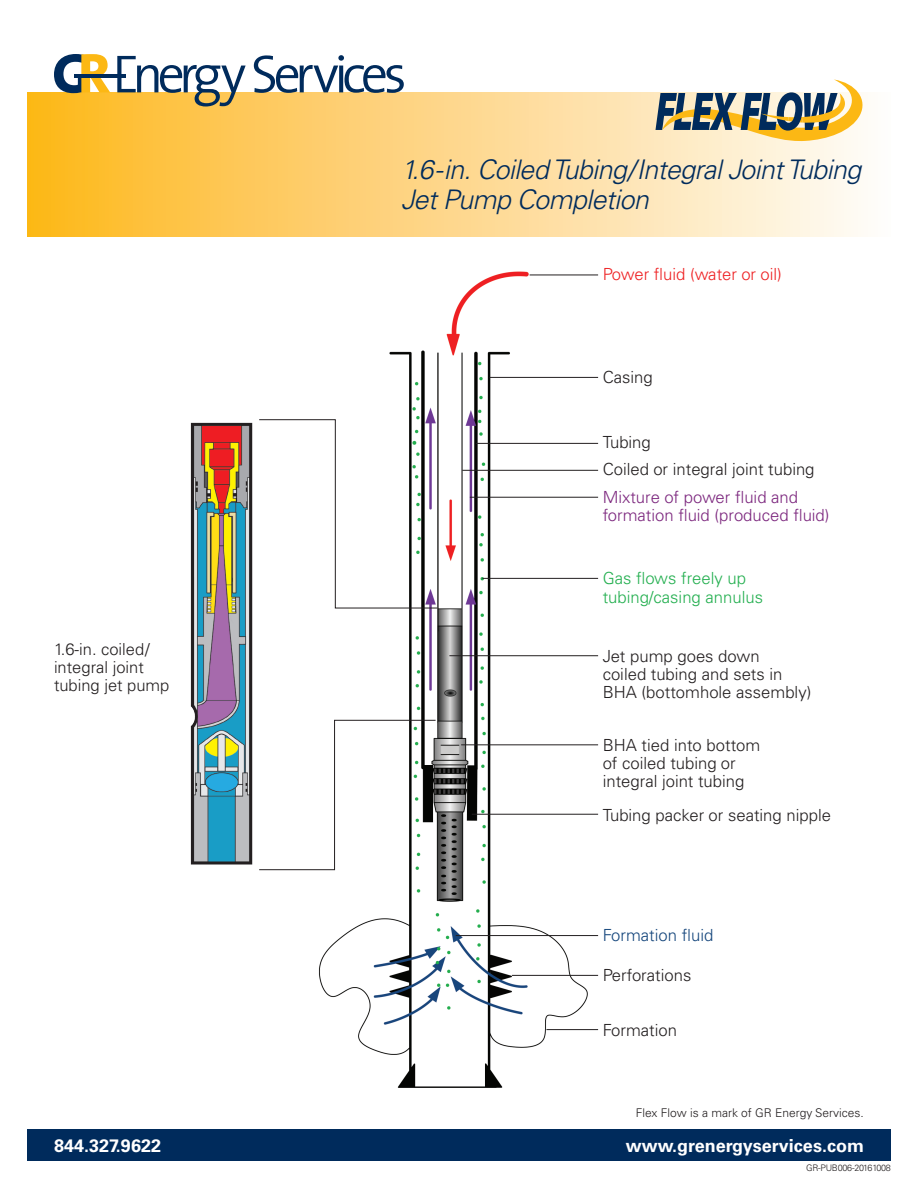
<style>
.page{position:relative;width:918px;height:1188px;background:#fff}
.page>*{position:absolute;margin:0;border:0;box-sizing:border-box;transform-origin:0 0}
.t1{font:italic 300 27px/30px "Univers LT Pro 45";letter-spacing:-.025em;color:#002b5c}
.t2{font:700 18px "Univers LT Pro 65";color:#fff}
.t3{font:300 16.65px/18.1px "Univers LT Pro 45";color:#231f20}
.t4{font:300 16.65px/18.1px "Univers LT Pro 45";color:#24af50}
.t5{font:300 16.65px "Univers LT Pro 45";color:#7c277e}
.t6{font:300 16.65px "Univers LT Pro 45";color:#ee2123}
.t7{font:300 16.65px "Univers LT Pro 45";color:#15467c}
.t8{font:300 16.5px/18px "Univers LT Pro 45";color:#231f20}
.t9{font:300 12px "Univers LT Pro 45";color:#231f20}
.Paragraph_Style_10_1{font:300 9px "Univers LT Pro 45";letter-spacing:-.025em;color:#231f20}
.s1{color:#7c277e}
</style>
<div class="page">
<div style="left:27px;top:93px;width:864px;height:144px;background:linear-gradient(to right,#feb71e,#fefbfb)"></div>
<svg style="left:54px;top:54px;width:56px;height:39px"></svg>
<hr style="left:74px;top:74px;width:52px;height:4px;background:#002b5c">
<svg style="left:117px;top:56px;width:129px;height:50px"></svg>
<svg style="left:254px;top:55px;width:150px;height:38px"></svg>
<div style="left:27px;top:1130px;width:864px;height:31px;background:#002b5c"></div>
<svg style="left:656px;top:80px;width:206px;height:61px"></svg>
<img style="left:316px;top:271px;width:274px;height:817px">
<hr style="left:530px;top:275px;width:68px;height:1px;background:#231f20">
<hr style="left:490px;top:377px;width:108px;height:1px;background:#231f20">
<hr style="left:476px;top:443px;width:122px;height:1px;background:#231f20">
<hr style="left:462px;top:470px;width:136px;height:1px;background:#231f20">
<hr style="left:482px;top:578px;width:116px;height:1px;background:#231f20">
<hr style="left:470px;top:497px;width:128px;height:1px;background:#231f20">
<hr style="left:461px;top:744px;width:137px;height:1px;background:#231f20">
<hr style="left:449px;top:655px;width:149px;height:1px;background:#231f20">
<hr style="left:472px;top:814px;width:126px;height:1px;background:#231f20">
<hr style="left:456px;top:935px;width:142px;height:1px;background:#231f20">
<hr style="left:512px;top:975px;width:86px;height:1px;background:#231f20">
<hr style="left:546px;top:1029px;width:52px;height:1px;background:#231f20">
<img style="left:190px;top:422px;width:76px;height:449px">
<svg style="left:258px;top:720px;width:178px;height:150px"></svg>
<svg style="left:258px;top:419px;width:180px;height:190px"></svg>
<p class="t1" style="left:401px;top:155px;width:462px">1.6-in. Coiled Tubing/Integral Joint Tubing<br>Jet Pump Completion</p>
<p class="t6" style="left:603px;top:264px;width:181px">Power fluid (water or oil)</p>
<p class="t3" style="left:603px;top:368px;width:52px">Casing</p>
<p class="t3" style="left:603px;top:433px;width:50px">Tubing</p>
<p class="t3" style="left:603px;top:455px;width:213px;line-height:27.9px">Coiled or integral joint tubing<br><span class="s1">Mixture of power fluid and</span></p>
<p class="t5" style="left:603px;top:505px;width:228px">formation fluid (produced fluid)</p>
<p class="t8" style="left:54px;top:640px;width:117px">1.6-in. coiled/ integral joint tubing jet pump</p>
<p class="t4" style="left:603px;top:569px;width:162px">Gas flows freely up tubing/casing annulus</p>
<p class="t3" style="left:603px;top:647px;width:210px">Jet pump goes down<br>coiled tubing and sets in<br>BHA (bottomhole assembly)</p>
<p class="t3" style="left:603px;top:736px;width:159px">BHA tied into bottom of coiled tubing or integral joint tubing</p>
<p class="t3" style="left:603px;top:806px;width:230px">Tubing packer or seating nipple</p>
<p class="t7" style="left:603px;top:925px;width:112px">Formation fluid</p>
<p class="t3" style="left:603px;top:966px;width:90px">Perforations</p>
<p class="t3" style="left:603px;top:1021px;width:76px">Formation</p>
<p class="t9" style="left:636px;top:1106px;width:230px">Flex Flow is a mark of GR Energy Services.</p>
<p class="t2" style="left:54px;top:1135px;width:109px">844.327.9622</p>
<p class="t2" style="left:626px;top:1135px;width:240px">www.grenergyservices.com</p>
<p class="Paragraph_Style_10_1" style="left:806px;top:1162px;width:86px">GR-PUB006-20161008</p>
</div>
